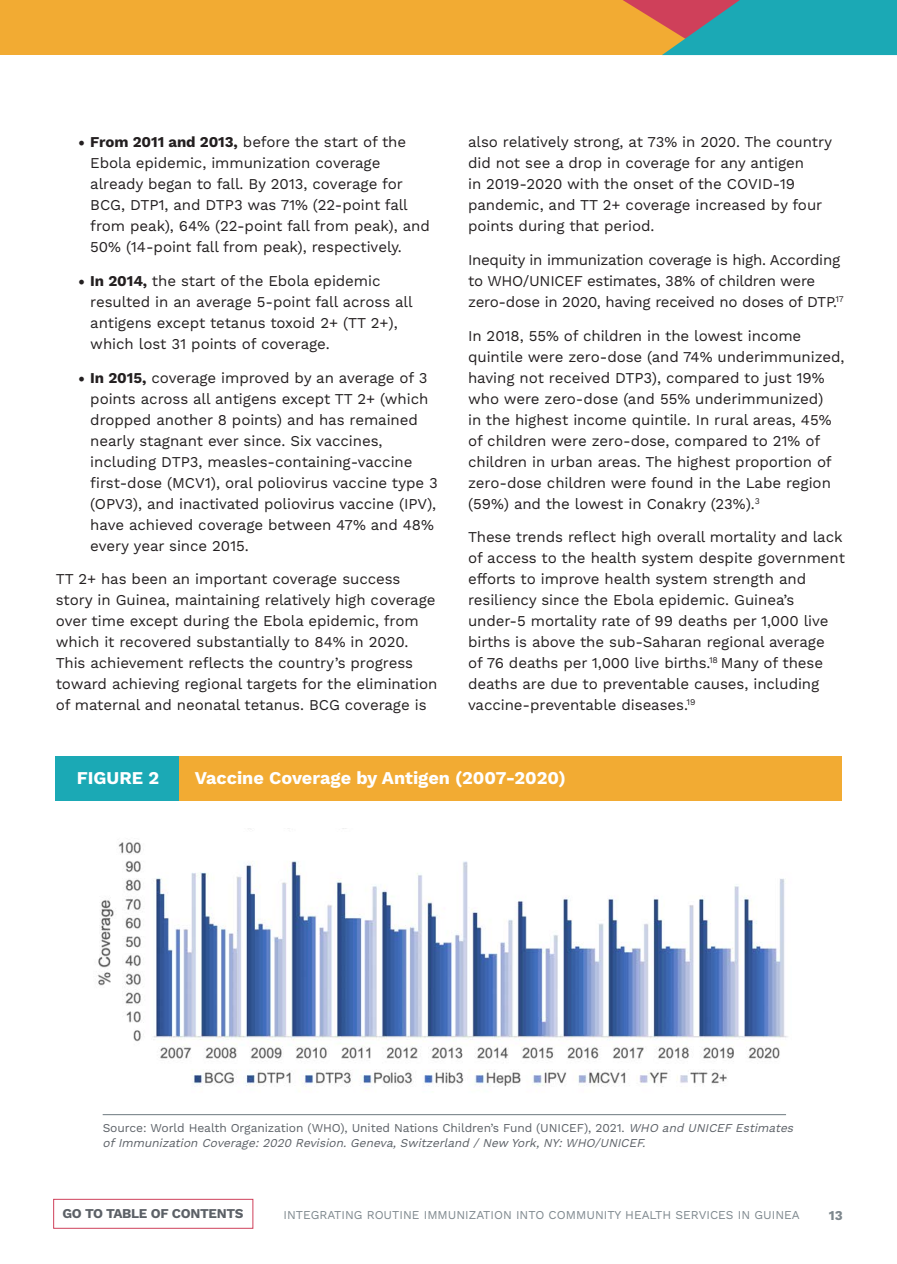
<style>
.page{position:relative;width:897px;height:1264px;background:#fff}
.page>*{position:absolute;margin:0;border:0;box-sizing:border-box;transform-origin:0 0}
.t1{font:700 18px "Work Sans";color:#fff}
.t2{font:15px/21px "Work Sans";letter-spacing:-.005em;color:#231f20}
.t3{font:700 13.5px "Work Sans";letter-spacing:-.025em;color:#5c6167}
.t4{font:700 13.5px "Work Sans";color:#7d878d}
.t5{font:italic 12px/15px "Work Sans";color:#5c6167}
.t6{font:12px "Work Sans";color:#7e888e}
.s1{font-family:"Minion Pro";font-size:18px}
.s2{font-weight:700}
.s3{font-style:normal}
</style>
<div class="page">
<div style="left:0;top:0;width:896px;height:55px;background:#f2ab33"></div>
<svg style="left:623px;top:0;width:273px;height:55px;background:#539995"></svg>
<div style="left:53px;top:1199px;width:200px;height:29px;border:1px solid #cf405a"></div>
<img style="left:97px;top:828px;width:691px;height:264px">
<div style="left:56px;top:756px;width:785px;height:44px;background:#f2ab33"></div>
<div style="left:56px;top:756px;width:123px;height:44px;background:#1ba9b5"></div>
<hr style="left:103px;top:1114px;width:683px;height:1px;background:#7d878d">
<p class="t2" style="left:90px;top:132px;width:341px;text-indent:-12px"><span class="s1">•</span> <span class="s2">From 2011 and 2013,</span> before the start of the Ebola epidemic, immunization coverage already began to fall. By 2013, coverage for BCG, DTP1, and DTP3 was 71% (22-point fall from peak), 64% (22-point fall from peak), and 50% (14-point fall from peak), respectively.</p>
<p class="t2" style="left:90px;top:271px;width:324px;text-indent:-12px"><span class="s1">•</span> <span class="s2">In 2014,</span> the start of the Ebola epidemic resulted in an average 5-point fall across all antigens except tetanus toxoid 2+ (TT 2+), which lost 31 points of coverage.</p>
<p class="t2" style="left:90px;top:368px;width:349px;text-indent:-12px"><span class="s1">•</span> <span class="s2">In 2015,</span> coverage improved by an average of 3 points across all antigens except TT 2+ (which dropped another 8 points) and has remained nearly stagnant ever since. Six vaccines, including DTP3, measles-containing-vaccine first-dose (MCV1), oral poliovirus vaccine type 3 (OPV3), and inactivated poliovirus vaccine (IPV), have achieved coverage between 47% and 48% every year since 2015.</p>
<p class="t2" style="left:56px;top:569px;width:383px">TT 2+ has been an important coverage success story in Guinea, maintaining relatively high coverage over time except during the Ebola epidemic, from which it recovered substantially to 84% in 2020.<br>This achievement reflects the country’s progress toward achieving regional targets for the elimination of maternal and neonatal tetanus. BCG coverage is</p>
<p class="t2" style="left:468px;top:132px;width:365px">also relatively strong, at 73% in 2020. The country did not see a drop in coverage for any antigen<br>in 2019-2020 with the onset of the COVID-19 pandemic, and TT 2+ coverage increased by four points during that period.</p>
<p class="t2" style="left:468px;top:250px;width:377px">Inequity in immunization coverage is high. According to WHO/UNICEF estimates, 38% of children were zero-dose in 2020, having received no doses of DTP.<sup>17</sup></p>
<p class="t2" style="left:468px;top:326px;width:378px">In 2018, 55% of children in the lowest income quintile were zero-dose (and 74% underimmunized, having not received DTP3), compared to just 19% who were zero-dose (and 55% underimmunized)<br>in the highest income quintile. In rural areas, 45% of children were zero-dose, compared to 21% of children in urban areas. The highest proportion of zero-dose children were found in the Labe region (59%) and the lowest in Conakry (23%).<sup>3</sup></p>
<p class="t2" style="left:468px;top:527px;width:378px">These trends reflect high overall mortality and lack of access to the health system despite government efforts to improve health system strength and resiliency since the Ebola epidemic. Guinea’s under-5 mortality rate of 99 deaths per 1,000 live births is above the sub-Saharan regional average<br>of 76 deaths per 1,000 live births.<sup>18</sup> Many of these deaths are due to preventable causes, including vaccine-preventable diseases.<sup>19</sup></p>
<p class="t1" style="left:77px;top:768px;width:84px">FIGURE 2</p>
<p class="t1" style="left:195px;top:768px;width:372px">Vaccine Coverage by Antigen (2007-2020)</p>
<p class="t5" style="left:103px;top:1120px;width:695px"><span class="s3">Source: World Health Organization (WHO), United Nations Children’s Fund (UNICEF), 2021.</span> WHO and UNICEF Estimates ofImmunization Coverage: 2020 Revision. Geneva, Switzerland / New York, NY:WHO/UNICEF.</p>
<p class="t3" style="left:63px;top:1205px;width:182px">GO TO TABLE OF CONTENTS</p>
<p class="t6" style="left:283px;top:1208px;width:517px">INTEGRATING ROUTINE IMMUNIZATION INTO COMMUNITY HEALTH SERVICES IN GUINEA</p>
<p class="t4" style="left:828px;top:1207px;width:16px">13</p>
</div>
